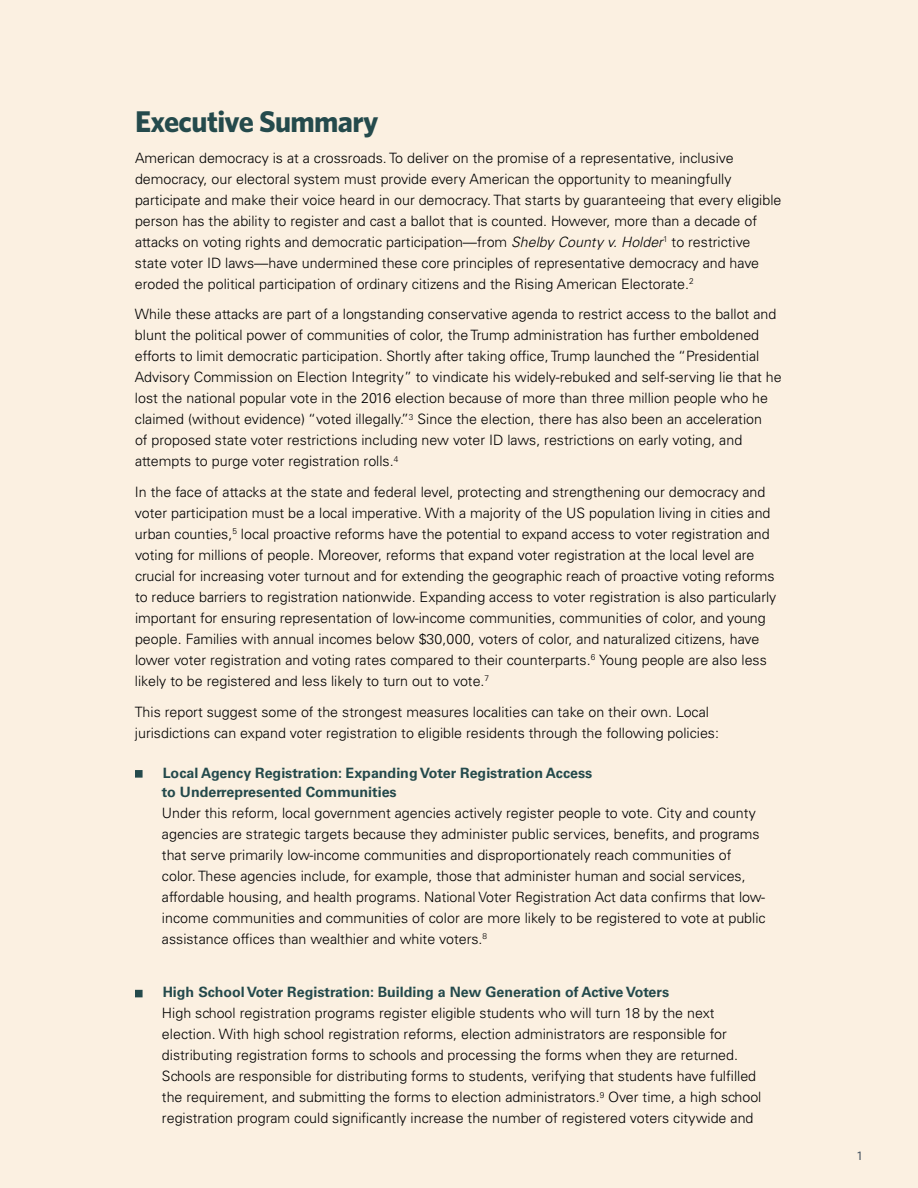
<style>
.page{position:relative;width:918px;height:1188px;background:#fbf0e1}
.page>*{position:absolute;margin:0;border:0;box-sizing:border-box;transform-origin:0 0}
.t1{font:700 30px "Whitney";letter-spacing:-.02em;color:#244a4c}
.t2{font:300 14.25px/21px "Univers LT Std";color:#000}
.t3{font:700 14.25px/19.5px "Univers LT Std";color:#244a4c}
.t4{font:500 12.3px "Whitney";color:#475461}
.s1{font-style:italic}
</style>
<div class="page">
<svg style="left:135px;top:770px;width:8px;height:8px"></svg>
<div style="left:135px;top:990px;width:8px;height:7px;background:#244a4c;border:2px solid #244a4c"></div>
<h1 class="t1" style="left:135px;top:101px;width:245px">Executive Summary</h1>
<p class="t2" style="left:135px;top:147px;width:648px">American democracy is at a crossroads. To deliver on the promise of a representative, inclusive democracy, our electoral system must provide every American the opportunity to meaningfully participate and make their voice heard in our democracy. That starts by guaranteeing that every eligible person has the ability to register and cast a ballot that is counted. However, more than a decade of attacks on voting rights and democratic participation—from <span class="s1">Shelby County v. Holder</span><sup>1</sup> to restrictive state voter ID laws—have undermined these core principles of representative democracy and have eroded the political participation of ordinary citizens and the Rising American Electorate.<sup>2</sup></p>
<p class="t2" style="left:135px;top:304px;width:648px">While these attacks are part of a longstanding conservative agenda to restrict access to the ballot and blunt the political power of communities of color, the Trump administration has further emboldened efforts to limit democratic participation. Shortly after taking office, Trump launched the “Presidential Advisory Commission on Election Integrity” to vindicate his widely-rebuked and self-serving lie that he lost the national popular vote in the 2016 election because of more than three million people who he claimed (without evidence) “voted illegally.”<sup>3</sup> Since the election, there has also been an acceleration<br>of proposed state voter restrictions including new voter ID laws, restrictions on early voting, and attempts to purge voter registration rolls.<sup>4</sup></p>
<p class="t2" style="left:135px;top:482px;width:643px">In the face of attacks at the state and federal level, protecting and strengthening our democracy and voter participation must be a local imperative. With a majority of the US population living in cities and urban counties,<sup>5</sup> local proactive reforms have the potential to expand access to voter registration and voting for millions of people. Moreover, reforms that expand voter registration at the local level are crucial for increasing voter turnout and for extending the geographic reach of proactive voting reforms to reduce barriers to registration nationwide. Expanding access to voter registration is also particularly important for ensuring representation of low-income communities, communities of color, and young people. Families with annual incomes below $30,000, voters of color, and naturalized citizens, have lower voter registration and voting rates compared to their counterparts.<sup>6</sup> Young people are also less likely to be registered and less likely to turn out to vote.<sup>7</sup></p>
<p class="t2" style="left:135px;top:701px;width:586px">This report suggest some of the strongest measures localities can take on their own. Local jurisdictions can expand voter registration to eligible residents through the following policies:</p>
<p class="t3" style="left:162px;top:763px;width:432px">Local Agency Registration: Expanding Voter Registration Access to Underrepresented Communities</p>
<p class="t2" style="left:162px;top:803px;width:605px">Under this reform, local government agencies actively register people to vote. City and county agencies are strategic targets because they administer public services, benefits, and programs that serve primarily low-income communities and disproportionately reach communities of color. These agencies include, for example, those that administer human and social services, affordable housing, and health programs. National Voter Registration Act data confirms that low&shy;income communities and communities of color are more likely to be registered to vote at public assistance offices than wealthier and white voters.<sup>8</sup></p>
<p class="t3" style="left:163px;top:983px;width:508px">High School Voter Registration: Building a New Generation of Active Voters</p>
<p class="t2" style="left:162px;top:1003px;width:601px">High school registration programs register eligible students who will turn 18 by the next election. With high school registration reforms, election administrators are responsible for distributing registration forms to schools and processing the forms when they are returned.<br>Schools are responsible for distributing forms to students, verifying that students have fulfilled the requirement, and submitting the forms to election administrators.<sup>9</sup> Over time, a high school registration program could significantly increase the number of registered voters citywide and</p>
<p class="t4" style="left:858px;top:1148px;width:6px">1</p>
</div>
